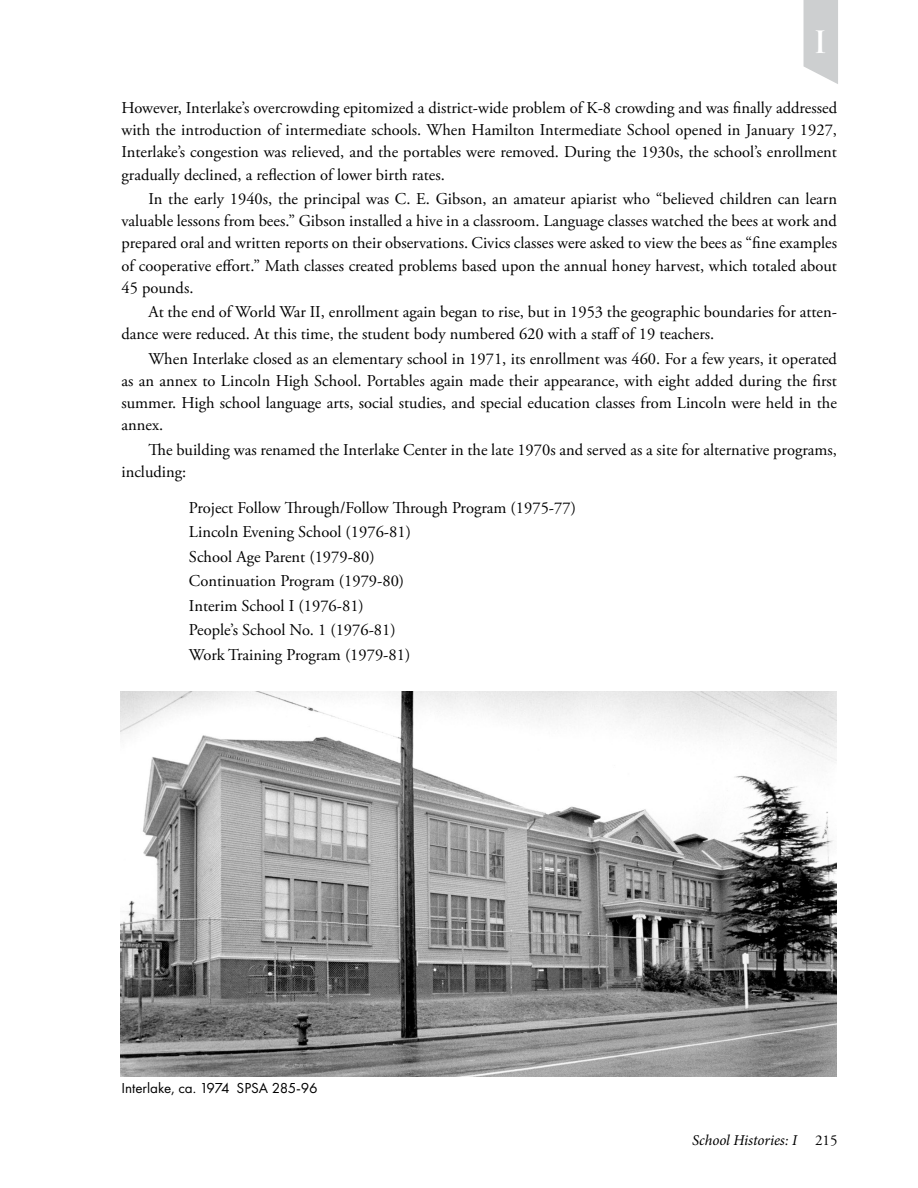
<style>
.page{position:relative;width:918px;height:1188px;background:#fff}
.page>*{position:absolute;margin:0;border:0;box-sizing:border-box;transform-origin:0 0}
.t1{font:600 30px "Trajan Pro 3";color:#fff}
.t2{font:16.5px/22.2px "Adobe Garamond Pro";color:#000;text-align:justify}
.t3{font:15px "Futura PT";color:#000}
.t4{font:italic 15px "Minion Pro";letter-spacing:-.01em;color:#000}
.s1{font-family:"Adobe Garamond Pro";font-style:normal}
</style>
<div class="page">
<svg style="left:804px;top:0;width:34px;height:84px;background:#d2d3d4"></svg>
<img style="left:120px;top:692px;width:717px;height:384px">
<p class="t1" style="left:814px;top:21px;width:15px">I</p>
<p class="t2" style="left:122px;top:97px;width:717px">However, Interlake’s overcrowding epitomized a district-wide problem of K-8 crowding and was finally addressed with the introduction of intermediate schools. When Hamilton Intermediate School opened in January 1927, Interlake’s congestion was relieved, and the portables were removed. During the 1930s, the school’s enrollment gradually declined, a reflection of lower birth rates.</p>
<p class="t2" style="left:122px;top:188px;width:717px;text-indent:27px">In the early 1940s, the principal was C. E. Gibson, an amateur apiarist who “believed children can learn valuable lessons from bees.” Gibson installed a hive in a classroom. Language classes watched the bees at work and prepared oral and written reports on their observations. Civics classes were asked to view the bees as “fine examples of cooperative effort.” Math classes created problems based upon the annual honey harvest, which totaled about 45 pounds.</p>
<p class="t2" style="left:121px;top:301px;width:717px;text-indent:27px">At the end of World War II, enrollment again began to rise, but in 1953 the geographic boundaries for atten&shy;dance were reduced. At this time, the student body numbered 620 with a staff of 19 teachers.</p>
<p class="t2" style="left:121px;top:348px;width:717px;text-indent:27px">When Interlake closed as an elementary school in 1971, its enrollment was 460. For a few years, it operated as an annex to Lincoln High School. Portables again made their appearance, with eight added during the first summer. High school language arts, social studies, and special education classes from Lincoln were held in the annex.</p>
<p class="t2" style="left:121px;top:439px;width:717px;text-indent:27px">The building was renamed the Interlake Center in the late 1970s and served as a site for alternative programs, including:</p>
<p class="t2" style="left:189px;top:497px;width:389px">Project Follow Through/Follow Through Program (1975-77)</p>
<p class="t2" style="left:189px;top:521px;width:224px">Lincoln Evening School (1976-81)</p>
<p class="t2" style="left:189px;top:546px;width:187px">School Age Parent (1979-80)</p>
<p class="t2" style="left:189px;top:570px;width:217px">Continuation Program (1979-80)</p>
<p class="t2" style="left:189px;top:595px;width:176px">Interim School I (1976-81)</p>
<p class="t2" style="left:189px;top:620px;width:208px">People’s School No. 1 (1976-81)</p>
<p class="t2" style="left:189px;top:644px;width:223px">Work Training Program (1979-81)</p>
<p class="t3" style="left:122px;top:1079px;width:198px">Interlake, ca. 1974 SPSA 285-96</p>
<p class="t4" style="left:692px;top:1130px;width:147px">School Histories: I <span class="s1">215</span></p>
</div>
